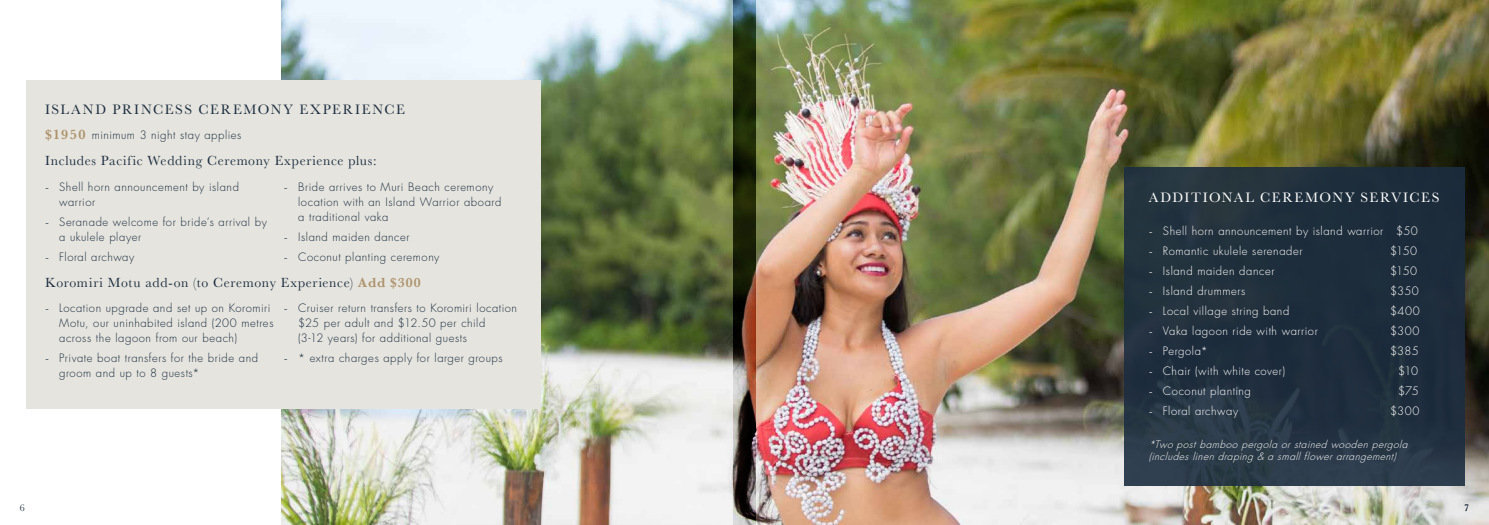
<style>
.page{position:relative;width:1489px;height:525px;background:#fff}
.page>*{position:absolute;margin:0;border:0;box-sizing:border-box;transform-origin:0 0}
.t1{font:14.12px "Baskerville";letter-spacing:.12em;color:#1c2d40}
.t2{font:14.12px "Baskerville";letter-spacing:.105em;color:#fff}
.t3{font:13.75px "Baskerville";letter-spacing:.045em;color:#1c2d40}
.t4{font:300 11.25px/15px "Futura Std";letter-spacing:.045em;color:#1c2d40}
.t5{font:300 11.25px "Futura Std";letter-spacing:.045em;color:#fff}
.t6{font:italic 300 10px/12.5px "Futura Std";color:#fff}
.t7{font:10px "Baskerville";color:#1c2d40}
.s1{font-family:"Baskerville";font-weight:600;font-size:14.12px;color:#ad926b}
.s2{font-family:"Minion Pro";font-weight:400}
.s3{font-weight:600;color:#ad926b}
</style>
<div class="page">
<img style="left:281px;top:0;width:452px;height:524px">
<div style="left:26px;top:80px;width:514px;height:329px;background:#e5e4de"></div>
<img style="left:733px;top:0;width:755px;height:524px">
<div style="left:1123px;top:167px;width:340px;height:318px;background:#1c2d40"></div>
<p class="t1" style="left:45px;top:100px;width:361px">ISLAND PRINCESS CEREMONY EXPERIENCE</p>
<p class="t4" style="left:45px;top:128px;width:198px"><span class="s1">$1950</span> minimum 3 night stay applies</p>
<p class="t3" style="left:45px;top:152px;width:333px">Includes Pacific Wedding Ceremony Experience plus:</p>
<p class="t4" style="left:59px;top:179px;width:181px;text-indent:-14px"><span class="s2">-</span> Shell horn announcement by island warrior</p>
<p class="t4" style="left:59px;top:214px;width:209px;text-indent:-14px"><span class="s2">-</span> Seranade welcome for bride’s arrival by a ukulele player</p>
<p class="t4" style="left:45px;top:249px;width:91px"><span class="s2">-</span> Floral archway</p>
<p class="t4" style="left:298px;top:179px;width:205px;text-indent:-14px"><span class="s2">-</span> Bride arrives to Muri Beach ceremony location with an Island Warrior aboard a traditional vaka</p>
<p class="t4" style="left:284px;top:229px;width:127px"><span class="s2">-</span> Island maiden dancer</p>
<p class="t4" style="left:284px;top:249px;width:157px"><span class="s2">-</span> Coconut planting ceremony</p>
<p class="t3" style="left:45px;top:273px;width:377px">Koromiri Motu add-on (to Ceremony Experience) <span class="s3">Add $300</span></p>
<p class="t4" style="left:59px;top:301px;width:216px;text-indent:-14px"><span class="s2">-</span> Location upgrade and set up on Koromiri<br>Motu, our uninhabited island (200 metres across the lagoon from our beach)</p>
<p class="t4" style="left:59px;top:351px;width:200px;text-indent:-14px"><span class="s2">-</span> Private boat transfers for the bride and groom and up to 8 guests*</p>
<p class="t4" style="left:298px;top:301px;width:220px;text-indent:-14px"><span class="s2">-</span> Cruiser return transfers to Koromiri location $25 per adult and $12.50 per child<br>(3-12 years) for additional guests</p>
<p class="t4" style="left:284px;top:351px;width:220px"><span class="s2">-</span> * extra charges apply for larger groups</p>
<p class="t2" style="left:1148px;top:189px;width:292px">ADDITIONAL CEREMONY SERVICES</p>
<p class="t5" style="left:1148px;top:224px;width:270px"><span class="s2">-</span> Shell horn announcement by island warrior $50</p>
<p class="t5" style="left:1148px;top:244px;width:155px"><span class="s2">-</span> Romantic ukulele serenader</p>
<p class="t5" style="left:1389px;top:244px;width:28px">$150</p>
<p class="t5" style="left:1148px;top:264px;width:127px"><span class="s2">-</span> Island maiden dancer</p>
<p class="t5" style="left:1389px;top:264px;width:28px">$150</p>
<p class="t5" style="left:1148px;top:284px;width:98px"><span class="s2">-</span> Island drummers</p>
<p class="t5" style="left:1389px;top:284px;width:30px">$350</p>
<p class="t5" style="left:1148px;top:304px;width:142px"><span class="s2">-</span> Local village string band</p>
<p class="t5" style="left:1389px;top:304px;width:31px">$400</p>
<p class="t5" style="left:1148px;top:324px;width:170px"><span class="s2">-</span> Vaka lagoon ride with warrior</p>
<p class="t5" style="left:1389px;top:324px;width:31px">$300</p>
<p class="t5" style="left:1148px;top:344px;width:60px"><span class="s2">-</span> Pergola*</p>
<p class="t5" style="left:1389px;top:344px;width:30px">$385</p>
<p class="t5" style="left:1148px;top:364px;width:138px"><span class="s2">-</span> Chair (with white cover)</p>
<p class="t5" style="left:1397px;top:364px;width:21px">$10</p>
<p class="t5" style="left:1148px;top:384px;width:104px"><span class="s2">-</span> Coconut planting</p>
<p class="t5" style="left:1397px;top:384px;width:22px">$75</p>
<p class="t5" style="left:1148px;top:404px;width:91px"><span class="s2">-</span> Floral archway</p>
<p class="t5" style="left:1389px;top:404px;width:31px">$300</p>
<p class="t6" style="left:1148px;top:438px;width:263px">*Two post bamboo pergola or stained wooden pergola (includes linen draping &amp; a small flower arrangement)</p>
<p class="t7" style="left:20px;top:501px;width:7px">6</p>
<p class="t7" style="left:1463px;top:501px;width:6px">7</p>
</div>
